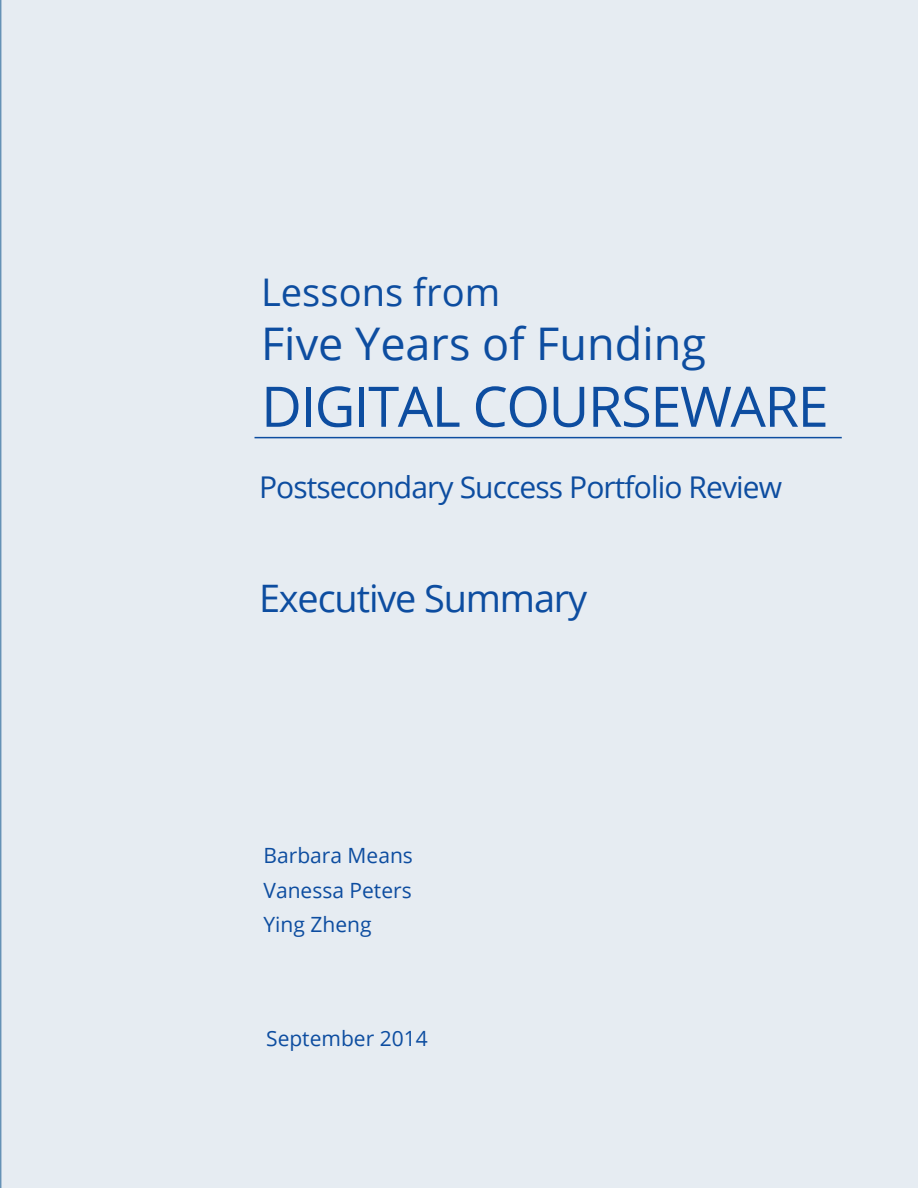
<style>
.page{position:relative;width:918px;height:1188px;background:#e6ecf2}
.page>*{position:absolute;margin:0;border:0;box-sizing:border-box;transform-origin:0 0}
.t1{font:55.95px "Open Sans";letter-spacing:-.025em;color:#0d4da0}
.t2{font:45px "Open Sans";color:#0d4da0}
.t3{font:38.1px "Open Sans";color:#0d4da0}
.t4{font:37.8px "Open Sans";letter-spacing:-.03em;color:#0d4da0}
.t5{font:30px "Open Sans";letter-spacing:-.03em;color:#0d4da0}
.t6{font:21px "Open Sans";color:#0d4da0}
</style>
<div class="page">
<hr style="left:255px;top:437px;width:587px;height:1px;background:#0d4da0">
<p class="t3" style="left:261px;top:266px;width:241px">Lessons from</p>
<p class="t2" style="left:261px;top:312px;width:446px">Five Years of Funding</p>
<p class="t1" style="left:261px;top:368px;width:569px">DIGITAL COURSEWARE</p>
<p class="t5" style="left:259px;top:467px;width:525px">Postsecondary Success Portfolio Review</p>
<p class="t4" style="left:259px;top:572px;width:330px">Executive Summary</p>
<p class="t6" style="left:264px;top:841px;width:151px">Barbara Means</p>
<p class="t6" style="left:264px;top:876px;width:150px">Vanessa Peters</p>
<p class="t6" style="left:264px;top:910px;width:110px">Ying Zheng</p>
<p class="t6" style="left:266px;top:1024px;width:163px">September 2014</p>
</div>
